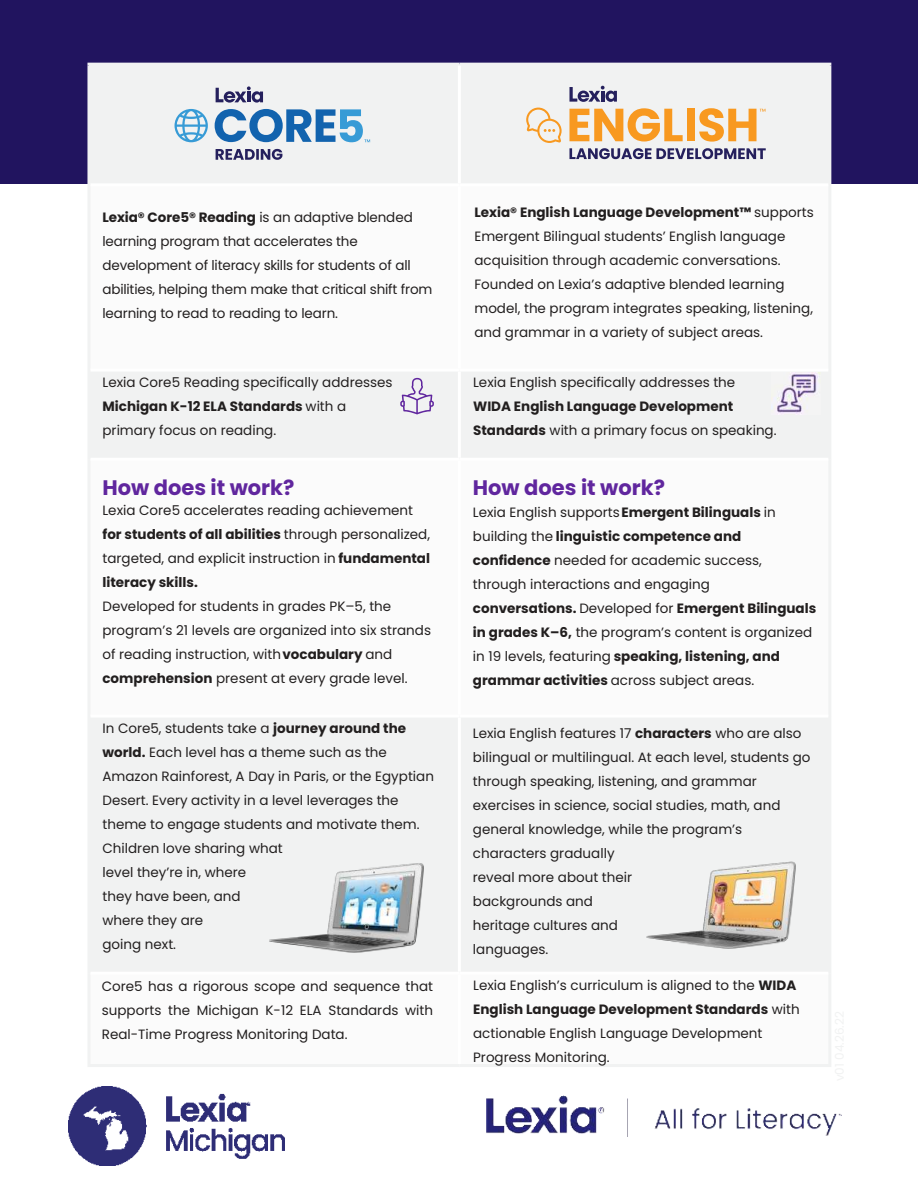
<style>
.page{position:relative;width:918px;height:1188px;background:#fff}
.page>*{position:absolute;margin:0;border:0;box-sizing:border-box;transform-origin:0 0}
.t1{font:700 21px "Poppins";color:#60269e}
.t2{font:13.5px/24px "Poppins";color:#221f1f}
.t3{font:13.5px/24px "Poppins";color:#221f1f}
.s1{font-weight:700}
.s2{font-style:inherit}
</style>
<div class="page">
<div style="left:0;top:0;width:918px;height:184px;background:#21145f"></div>
<div style="left:90px;top:66px;width:738px;height:117px;background:#f1f2f2"></div>
<svg style="left:90px;top:372px;width:738px;height:600px;fill:#f1f2f2"></svg>
<hr style="left:87px;top:63px;width:372px;height:3px;background:#f1f2f2">
<hr style="left:87px;top:66px;width:3px;height:119px;background:#f1f2f2">
<hr style="left:459px;top:63px;width:372px;height:3px;background:#f1f2f2">
<hr style="left:828px;top:66px;width:3px;height:119px;background:#f1f2f2">
<hr style="left:87px;top:185px;width:3px;height:185px;background:#f1f2f2">
<hr style="left:828px;top:185px;width:3px;height:185px;background:#f1f2f2">
<hr style="left:87px;top:370px;width:3px;height:89px;background:#f1f2f2">
<hr style="left:828px;top:370px;width:3px;height:89px;background:#f1f2f2">
<hr style="left:87px;top:459px;width:3px;height:257px;background:#f1f2f2">
<hr style="left:828px;top:459px;width:3px;height:257px;background:#f1f2f2">
<hr style="left:87px;top:716px;width:3px;height:257px;background:#f1f2f2">
<hr style="left:828px;top:716px;width:3px;height:257px;background:#f1f2f2">
<hr style="left:87px;top:973px;width:3px;height:91px;background:#f1f2f2">
<hr style="left:828px;top:973px;width:3px;height:91px;background:#f1f2f2">
<hr style="left:87px;top:1064px;width:372px;height:3px;background:#f1f2f2">
<hr style="left:459px;top:1064px;width:372px;height:3px;background:#f1f2f2">
<hr style="left:458px;top:66px;width:3px;height:117px;background:#fff">
<hr style="left:90px;top:183px;width:369px;height:3px;background:#fff">
<hr style="left:459px;top:183px;width:369px;height:3px;background:#fff">
<hr style="left:458px;top:372px;width:3px;height:86px;background:#fff">
<hr style="left:90px;top:458px;width:369px;height:3px;background:#fff">
<hr style="left:459px;top:458px;width:369px;height:3px;background:#fff">
<hr style="left:458px;top:461px;width:3px;height:254px;background:#fff">
<hr style="left:90px;top:715px;width:369px;height:3px;background:#fff">
<hr style="left:459px;top:715px;width:369px;height:3px;background:#fff">
<hr style="left:458px;top:718px;width:3px;height:254px;background:#fff">
<svg style="left:216px;top:86px;width:47px;height:17px"></svg>
<svg style="left:216px;top:149px;width:66px;height:11px"></svg>
<svg style="left:175px;top:109px;width:33px;height:33px"></svg>
<svg style="left:215px;top:109px;width:155px;height:33px;background:#7dabd1"></svg>
<svg style="left:526px;top:108px;width:36px;height:35px"></svg>
<svg style="left:569px;top:108px;width:114px;height:34px;background:#f4c17f"></svg>
<div style="left:687px;top:109px;width:8px;height:32px;background:#f89920"></div>
<svg style="left:699px;top:108px;width:66px;height:34px;background:#f4c588"></svg>
<svg style="left:569px;top:86px;width:48px;height:16px"></svg>
<svg style="left:569px;top:148px;width:197px;height:11px"></svg>
<svg style="left:400px;top:378px;width:34px;height:36px"></svg>
<img style="left:255px;top:846px;width:184px;height:111px">
<img style="left:644px;top:859px;width:154px;height:93px">
<img style="left:487px;top:1095px;width:354px;height:41px">
<img style="left:771px;top:373px;width:50px;height:42px">
<img style="left:68px;top:1087px;width:217px;height:78px">
<p class="t2" style="left:102px;top:205px;width:332px"><span class="s1">Lexia® Core5® Reading</span> is an adaptive blended learning program that accelerates the development of literacy skills for students of all abilities, helping them make that critical shift from learning to read to reading to learn.</p>
<p class="t2" style="left:474px;top:200px;width:341px"><span class="s1">Lexia® English Language Development™</span> supports Emergent Bilingual students’ English language acquisition through academic conversations.<br>Founded on Lexia’s adaptive blended learning model, the program integrates speaking, listening, and grammar in a variety of subject areas.</p>
<p class="t2" style="left:103px;top:370px;width:292px">Lexia Core5 Reading specifically addresses<br><span class="s1">Michigan K-12 ELA Standards</span> with a primary focus on reading.</p>
<p class="t2" style="left:473px;top:370px;width:305px">Lexia English specifically addresses the<br><span class="s1">WIDA</span> <span class="s1">English Language Development<br>Standards</span> with a primary focus on speaking.</p>
<h1 class="t1" style="left:102px;top:475px;width:194px">How does it work?</h1>
<p class="t2" style="left:102px;top:498px;width:330px">Lexia Core5 accelerates reading achievement <span class="s1">for students of all abilities</span> through personalized, targeted, and explicit instruction in <span class="s1">fundamental literacy skills.<br></span>Developed for students in grades <span class="s2">P</span>K–5, the program’s 21 levels are organized into six strands of reading instruction, with <span class="s1">vocabulary</span> and <span class="s1">comprehension</span> present at every grade level.</p>
<h1 class="t1" style="left:473px;top:475px;width:194px">How does it work?</h1>
<p class="t2" style="left:473px;top:500px;width:345px">Lexia English supports <span class="s1">Emergent Bilinguals</span> in building the <span class="s1">linguistic competence and confidence</span> needed for academic success, through interactions and engaging <span class="s1">conversations.</span> Developed for <span class="s1">Emergent Bilinguals in grades K–6,</span> the program’s content is organized in 19 levels, featuring <span class="s1">speaking, listening, and grammar activities</span> across subject areas.</p>
<p class="t3" style="left:102px;top:718px;width:333px">In Core5, students take a <span class="s1">journey around the world.</span> Each level has a theme such as the<br>Amazon Rainforest, A Day in Paris, or the Egyptian<br>Desert. Every activity in a level leverages the theme to engage students and motivate them.<br>Children love sharing what<br>level they’re in, where<br>they have been, and<br>where they are<br>going next.</p>
<p class="t3" style="left:473px;top:723px;width:339px">Lexia English features 17 <span class="s1">characters</span> who are also bilingual or multilingual. At each level, students go through speaking, listening, and grammar exercises in science, social studies, math, and general knowledge, while the program’s characters gradually<br>reveal more about their<br>backgrounds and<br>heritage cultures and<br>languages.</p>
<p class="t2" style="left:102px;top:974px;width:333px">Core5 has a rigorous scope and sequence that</p>
<p class="t3" style="left:102px;top:998px;width:333px">supports the Michigan K-12 ELA Standards with<br>Real-Time Progress Monitoring Data.</p>
<p class="t2" style="left:473px;top:973px;width:328px">Lexia English’s curriculum is aligned to the <span class="s1">WIDA </span><span class="s1">E</span><span class="s1">nglish Language Development</span> <span class="s1">Standards</span> with actionable English Language Development Progress Monitoring.</p>
</div>
